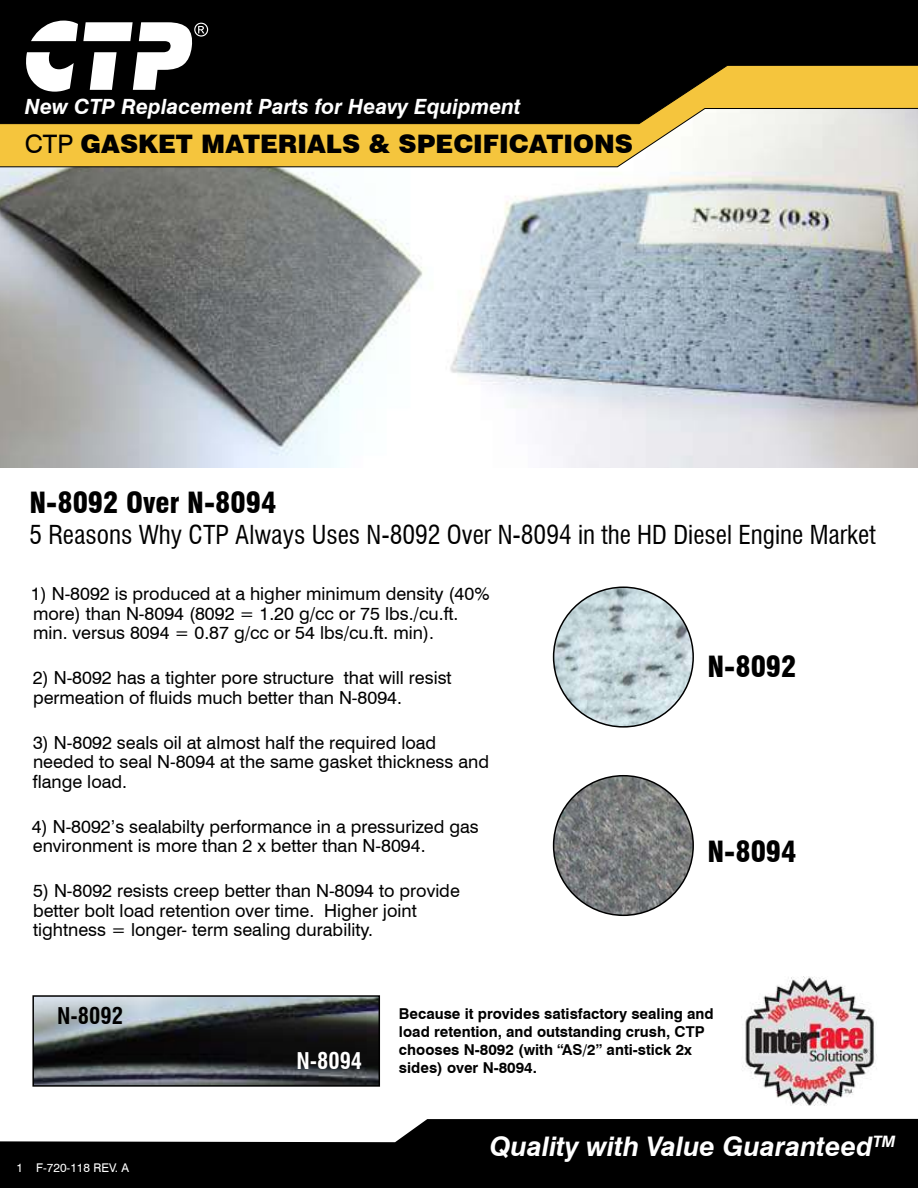
<style>
.page{position:relative;width:918px;height:1188px;background:#fff}
.page>*{position:absolute;margin:0;border:0;box-sizing:border-box;transform-origin:0 0}
.t1{font:900 condensed 28.5px "Swiss 721 BT";color:#000}
.t2{font:italic 700 27px "Swiss 721 BT";color:#fff}
.t3{font:condensed 25.5px "Swiss 721 BT";color:#000}
.t4{font:900 25.5px "Swiss 721 BT";color:#000}
.t5{font:700 condensed 22.5px "Swiss 721 BT";color:#fff}
.t6{font:700 condensed 22.5px "Swiss 721 BT";color:#000}
.t7{font:italic 700 21px "Swiss 721 BT";color:#fff}
.t8{font:18px/19.5px "Swiss 721 BT";color:#000}
.t9{font:700 15px/18px "Swiss 721 BT";color:#000}
.t10{font:12px "Swiss 721 BT";color:#fff}
.s1{font-weight:400}
</style>
<div class="page">
<img style="left:0;top:167px;width:918px;height:301px">
<div style="left:0;top:0;width:918px;height:65px;background:#000"></div>
<svg style="left:0;top:65px;width:918px;height:102px;background:#8f7a40"></svg>
<svg style="left:26px;top:21px;width:182px;height:71px"></svg>
<svg style="left:0;top:1119px;width:918px;height:69px;background:#252525"></svg>
<img style="left:554px;top:587px;width:139px;height:140px;border-radius:70px">
<img style="left:554px;top:776px;width:139px;height:139px;border-radius:70px">
<img style="left:742px;top:976px;width:135px;height:129px">
<img style="left:35px;top:998px;width:342px;height:86px">
<div style="left:32px;top:995px;width:348px;height:92px;border:2px solid #000"></div>
<p class="t7" style="left:25px;top:98px;width:498px">New CTP Replacement Parts for Heavy Equipment</p>
<h3 class="t4" style="left:25px;top:134px;width:610px"><span class="s1">CTP</span> GASKET MATERIALS &amp; SPECIFICATIONS</h3>
<h1 class="t1" style="left:29px;top:491px;width:248px">N-8092 Over N-8094</h1>
<h3 class="t3" style="left:29px;top:524px;width:848px">5 Reasons Why CTP Always Uses N-8092 Over N-8094 in the HD Diesel Engine Market</h3>
<p class="t8" style="left:31px;top:586px;width:460px">1) N-8092 is produced at a higher minimum density (40% more) than N-8094 (8092 = 1.20 g/cc or 75 lbs./cu.ft. min. versus 8094 = 0.87 g/cc or 54 lbs/cu.ft. min).</p>
<p class="t8" style="left:33px;top:670px;width:420px">2) N-8092 has a tighter pore structure that will resist permeation of fluids much better than N-8094.</p>
<p class="t8" style="left:33px;top:734px;width:458px">3) N-8092 seals oil at almost half the required load needed to seal N-8094 at the same gasket thickness and flange load.</p>
<p class="t8" style="left:32px;top:818px;width:449px">4) N-8092’s sealabilty performance in a pressurized gas environment is more than 2 x better than N-8094.</p>
<p class="t8" style="left:33px;top:883px;width:428px">5) N-8092 resists creep better than N-8094 to provide better bolt load retention over time. Higher joint tightness = longer- term sealing durability.</p>
<h1 class="t1" style="left:707px;top:655px;width:91px">N-8092</h1>
<h1 class="t1" style="left:707px;top:840px;width:91px">N-8094</h1>
<p class="t6" style="left:57px;top:1007px;width:67px">N-8092</p>
<p class="t10" style="left:17px;top:1163px;width:114px">1 F-720-118 REV. A</p>
<p class="t5" style="left:296px;top:1052px;width:67px">N-8094</p>
<p class="t9" style="left:399px;top:1006px;width:316px">Because it provides satisfactory sealing and load retention, and outstanding crush, CTP chooses N-8092 (with “AS/2” anti-stick 2x sides) over N-8094.</p>
<h2 class="t2" style="left:490px;top:1136px;width:407px">Quality with Value Guaranteed<sup>TM</sup></h2>
</div>
